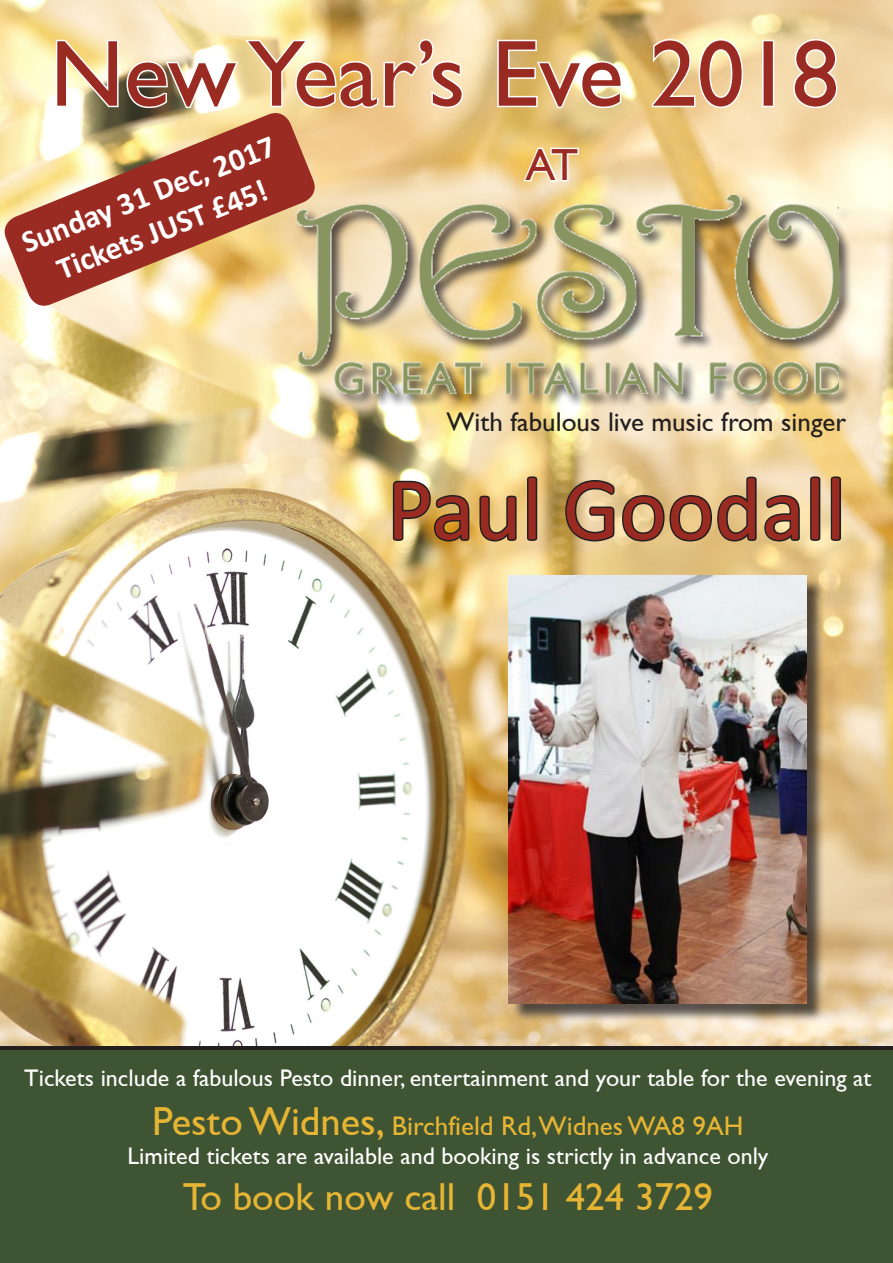
<style>
.page{position:relative;width:893px;height:1263px;background:#fff}
.page>*{position:absolute;margin:0;border:0;box-sizing:border-box;transform-origin:0 0}
.t1{font:94.5px "Gill Sans";color:#9a2b23}
.t2{font:90px "Calibri";color:#9a2b23}
.t3{font:45px "Gill Sans";color:#9a2b23}
.t4{font:39px "Gill Sans";color:#e7b533}
.t5{font:700 31.5px/38px "Calibri";color:#fff;text-align:center}
.t6{font:27px "Gill Sans";color:#e7b533}
.t7{font:27px "Gill Sans";color:#231f20}
.t8{font:24px "Gill Sans";color:#fff}
.s1{font-size:40.5px}
</style>
<div class="page">
<img style="left:0;top:0;width:893px;height:1046px">
<div style="left:296px;top:193px;width:557px;height:215px;background:#231f20;opacity:.75"></div>
<img style="left:298px;top:196px;width:541px;height:197px">
<svg style="left:54px;top:37px;width:411px;height:73px"></svg>
<svg style="left:496px;top:38px;width:128px;height:73px"></svg>
<svg style="left:650px;top:37px;width:95px;height:73px"></svg>
<div style="left:762px;top:40px;width:12px;height:67px;border:3px solid #fff"></div>
<svg style="left:791px;top:37px;width:48px;height:73px"></svg>
<svg style="left:521px;top:145px;width:60px;height:38px"></svg>
<img style="left:390px;top:474px;width:150px;height:70px">
<svg style="left:564px;top:474px;width:280px;height:69px;background:#b9a278"></svg>
<div style="left:0;top:1050px;width:893px;height:213px;background:#3f5433"></div>
<svg style="left:0;top:108px;width:320px;height:203px;background:#c98d6d"></svg>
<div style="left:511px;top:578px;width:314px;height:444px;background:#231f20;opacity:.75"></div>
<img style="left:509px;top:575px;width:297px;height:428px">
<p class="t1" style="left:50px;top:20px;width:790px">New Year’s Eve 2018</p>
<p class="t5" style="left:16px;top:225px;width:271px;rotate:-21deg">Sunday 31 Dec, 2017<br>Tickets JUST £45!</p>
<p class="t3" style="left:526px;top:139px;width:54px">AT</p>
<p class="t7" style="left:446px;top:407px;width:401px">With fabulous live music from singer</p>
<p class="t2" style="left:387px;top:452px;width:461px">Paul Goodall</p>
<p class="t8" style="left:24px;top:1064px;width:849px">Tickets include a fabulous Pesto dinner, entertainment and your table for the evening at</p>
<p class="t6" style="left:152px;top:1110px;width:593px"><span class="s1">Pesto Widnes,</span> Birchfield Rd,Widnes WA8 9AH</p>
<p class="t8" style="left:128px;top:1141px;width:642px">Limited tickets are available and booking is strictly in advance only</p>
<p class="t4" style="left:183px;top:1175px;width:532px">To book now call 0151 424 3729</p>
</div>
